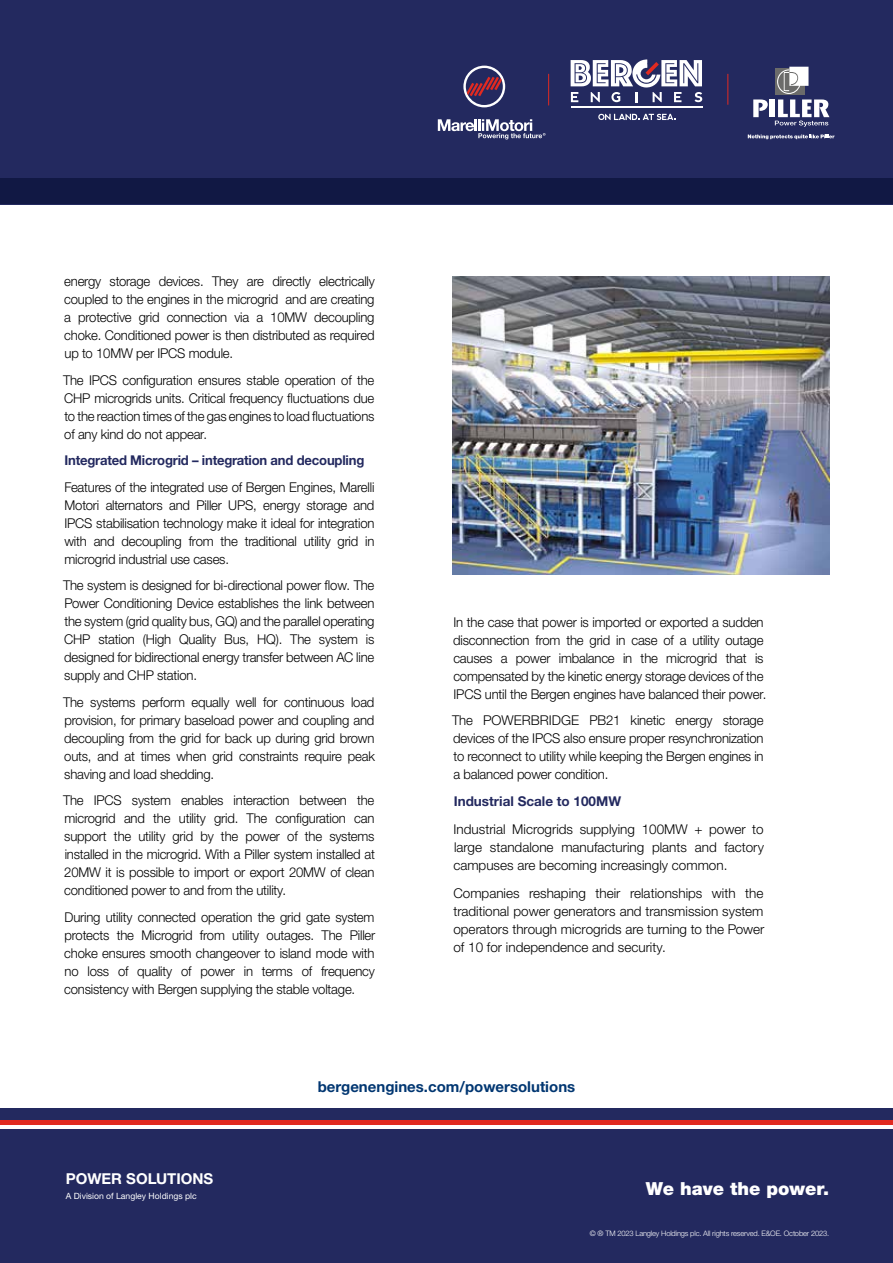
<style>
.page{position:relative;width:893px;height:1263px;background:#fff}
.page>*{position:absolute;margin:0;border:0;box-sizing:border-box;transform-origin:0 0}
.t1{font:900 18px "Helvetica Neue LTW1 G";color:#fff}
.t2{font:700 15px "Helvetica Neue LTW1 G";color:#003671}
.t3{font:700 15px "Helvetica Neue LTW1 G";color:#fff}
.t4{font:300 13.5px/18px "Helvetica Neue LTW1 G";letter-spacing:-.015em;color:#000;text-align:justify}
.t5{font:700 13.5px "Helvetica Neue LTW1 G";letter-spacing:-.015em;color:#23295f}
.t6{font:8.7px "Helvetica Neue LTW1 G";color:#fff}
.t7{font:300 7.5px "Helvetica Neue LTW1 G";letter-spacing:-.02em;color:#fff}
</style>
<div class="page">
<div style="left:0;top:0;width:893px;height:204px;background:#23295f"></div>
<div style="left:0;top:179px;width:893px;height:25px;background:#111844"></div>
<svg style="left:463px;top:66px;width:42px;height:41px"></svg>
<svg style="left:438px;top:119px;width:107px;height:20px"></svg>
<svg style="left:753px;top:99px;width:15px;height:18px"></svg>
<div style="left:770px;top:99px;width:5px;height:18px;background:#fff"></div>
<svg style="left:775px;top:67px;width:54px;height:60px"></svg>
<svg style="left:748px;top:135px;width:86px;height:4px"></svg>
<hr style="left:571px;top:107px;width:131px;height:1px;background:#fff">
<svg style="left:571px;top:59px;width:131px;height:43px"></svg>
<svg style="left:598px;top:114px;width:78px;height:6px"></svg>
<hr style="left:728px;top:74px;width:1px;height:31px;background:#e12a21">
<hr style="left:548px;top:74px;width:1px;height:31px;background:#e12a21">
<div style="left:0;top:1129px;width:893px;height:134px;background:#23295f"></div>
<div style="left:0;top:1108px;width:893px;height:12px;background:#23295f"></div>
<div style="left:0;top:1120px;width:893px;height:5px;background:#e12a21"></div>
<img style="left:453px;top:276px;width:376px;height:298px">
<p class="t4" style="left:64px;top:272px;width:312px">energy storage devices. They are directly electrically coupled to the engines in the microgrid and are creating a protective grid connection via a 10MW decoupling choke. Conditioned power is then distributed as required up to 10MW per IPCS module.</p>
<p class="t4" style="left:63px;top:371px;width:313px">The IPCS configuration ensures stable operation of the CHP microgrids units. Critical frequency fluctuations due to the reaction times of the gas engines to load fluctuations of any kind do not appear.</p>
<p class="t5" style="left:65px;top:452px;width:301px">Integrated Microgrid – integration and decoupling</p>
<p class="t4" style="left:64px;top:478px;width:312px">Features of the integrated use of Bergen Engines, Marelli Motori alternators and Piller UPS, energy storage and IPCS stabilisation technology make it ideal for integration with and decoupling from the traditional utility grid in microgrid industrial use cases.</p>
<p class="t4" style="left:63px;top:576px;width:313px">The system is designed for bi-directional power flow. The Power Conditioning Device establishes the link between the system (grid quality bus, GQ) and the parallel operating CHP station (High Quality Bus, HQ). The system is designed for bidirectional energy transfer between AC line supply and CHP station.</p>
<p class="t4" style="left:63px;top:693px;width:313px">The systems perform equally well for continuous load provision, for primary baseload power and coupling and decoupling from the grid for back up during grid brown outs, and at times when grid constraints require peak shaving and load shedding.</p>
<p class="t4" style="left:63px;top:791px;width:313px">The IPCS system enables interaction between the microgrid and the utility grid. The configuration can support the utility grid by the power of the systems installed in the microgrid. With a Piller system installed at 20MW it is possible to import or export 20MW of clean conditioned power to and from the utility.</p>
<p class="t4" style="left:64px;top:908px;width:313px">During utility connected operation the grid gate system protects the Microgrid from utility outages. The Piller choke ensures smooth changeover to island mode with no loss of quality of power in terms of frequency consistency with Bergen supplying the stable voltage.</p>
<p class="t4" style="left:453px;top:613px;width:315px;text-align:left">In the case that power is imported or exported a sudden disconnection from the grid in case of a utility outage causes a power imbalance in the microgrid that is compensated by the kinetic energy storage devices of the IPCS until the Bergen engines have balanced their power.</p>
<p class="t4" style="left:452px;top:712px;width:313px">The POWERBRIDGE PB21 kinetic energy storage devices of the IPCS also ensure proper resynchronization to reconnect to utility while keeping the Bergen engines in a balanced power condition.</p>
<p class="t5" style="left:454px;top:793px;width:169px">Industrial Scale to 100MW</p>
<p class="t4" style="left:453px;top:820px;width:312px">Industrial Microgrids supplying 100MW + power to large standalone manufacturing plants and factory campuses are becoming increasingly common.</p>
<p class="t4" style="left:453px;top:884px;width:313px">Companies reshaping their relationships with the traditional power generators and transmission system operators through microgrids are turning to the Power of 10 for independence and security.</p>
<p class="t2" style="left:318px;top:1077px;width:259px">bergenengines.com/powersolutions</p>
<p class="t3" style="left:66px;top:1170px;width:149px">POWER SOLUTIONS</p>
<p class="t6" style="left:66px;top:1191px;width:133px">A Division of Langley Holdings plc</p>
<h1 class="t1" style="left:646px;top:1178px;width:185px">We have the power.</h1>
<p class="t7" style="left:590px;top:1228px;width:241px">© ® TM 2023 Langley Holdings plc. All rights reserved. E&amp;OE. October 2023.</p>
</div>
